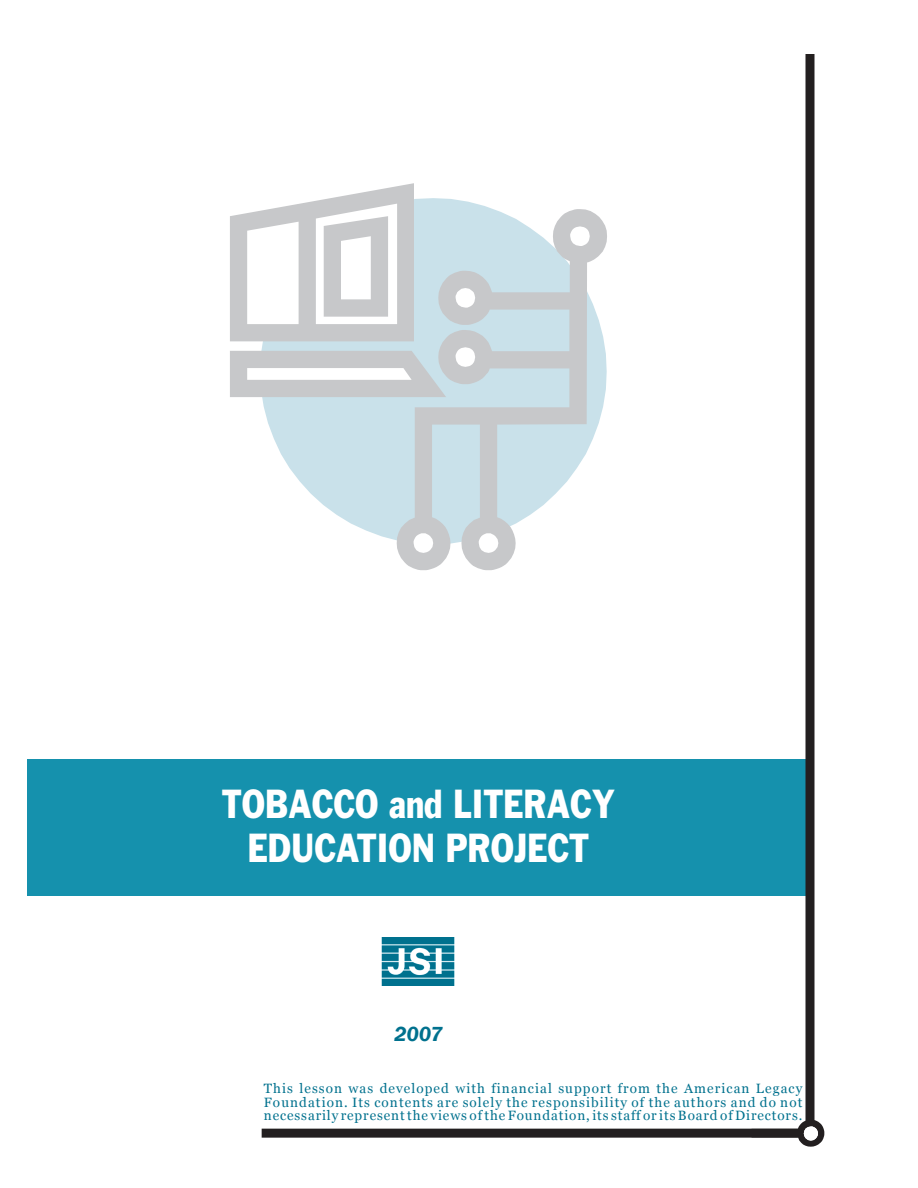
<style>
.page{position:relative;width:918px;height:1188px;background:#fff}
.page>*{position:absolute;margin:0;border:0;box-sizing:border-box;transform-origin:0 0}
.t1{font:37.5px/43.5px "Franklin Gothic";color:#fff;text-align:center;scale:.8 1}
.t2{font:italic 600 21px "Franklin Gothic";color:#00718e}
.t3{font:13.5px/13.5px "Georgia";letter-spacing:.065em;color:#00718e;text-align:justify}
</style>
<div class="page">
<div style="left:262px;top:1129px;width:536px;height:9px;background:#231f20"></div>
<svg style="left:752px;top:1120px;width:72px;height:27px"></svg>
<div style="left:27px;top:759px;width:783px;height:137px;background:#1591ad"></div>
<img style="left:381px;top:937px;width:74px;height:48px">
<svg style="left:260px;top:198px;width:232px;height:346px;fill:#c9e1ea"></svg>
<svg style="left:397px;top:209px;width:210px;height:361px;fill:#c9e1ea"></svg>
<svg style="left:456px;top:347px;width:19px;height:20px"></svg>
<svg style="left:456px;top:288px;width:19px;height:20px"></svg>
<svg style="left:570px;top:226px;width:20px;height:20px"></svg>
<svg style="left:479px;top:533px;width:19px;height:20px"></svg>
<svg style="left:414px;top:533px;width:19px;height:20px"></svg>
<svg style="left:230px;top:183px;width:184px;height:158px"></svg>
<svg style="left:230px;top:351px;width:216px;height:46px"></svg>
<div style="left:806px;top:54px;width:8px;height:1069px;background:#231f20"></div>
<h1 class="t1" style="left:222px;top:782px;width:493px">TOBACCO and LITERACY<br>EDUCATION PROJECT</h1>
<h2 class="t2" style="left:394px;top:1020px;width:50px">2007</h2>
<p class="t3" style="left:264px;top:1082px;width:540px">This lesson was developed with financial support from the American Legacy Foundation. Its contents are solely the responsibility of the authors and do not necessarily represent the views of the Foundation, its staff or its Board of Directors.</p>
</div>
